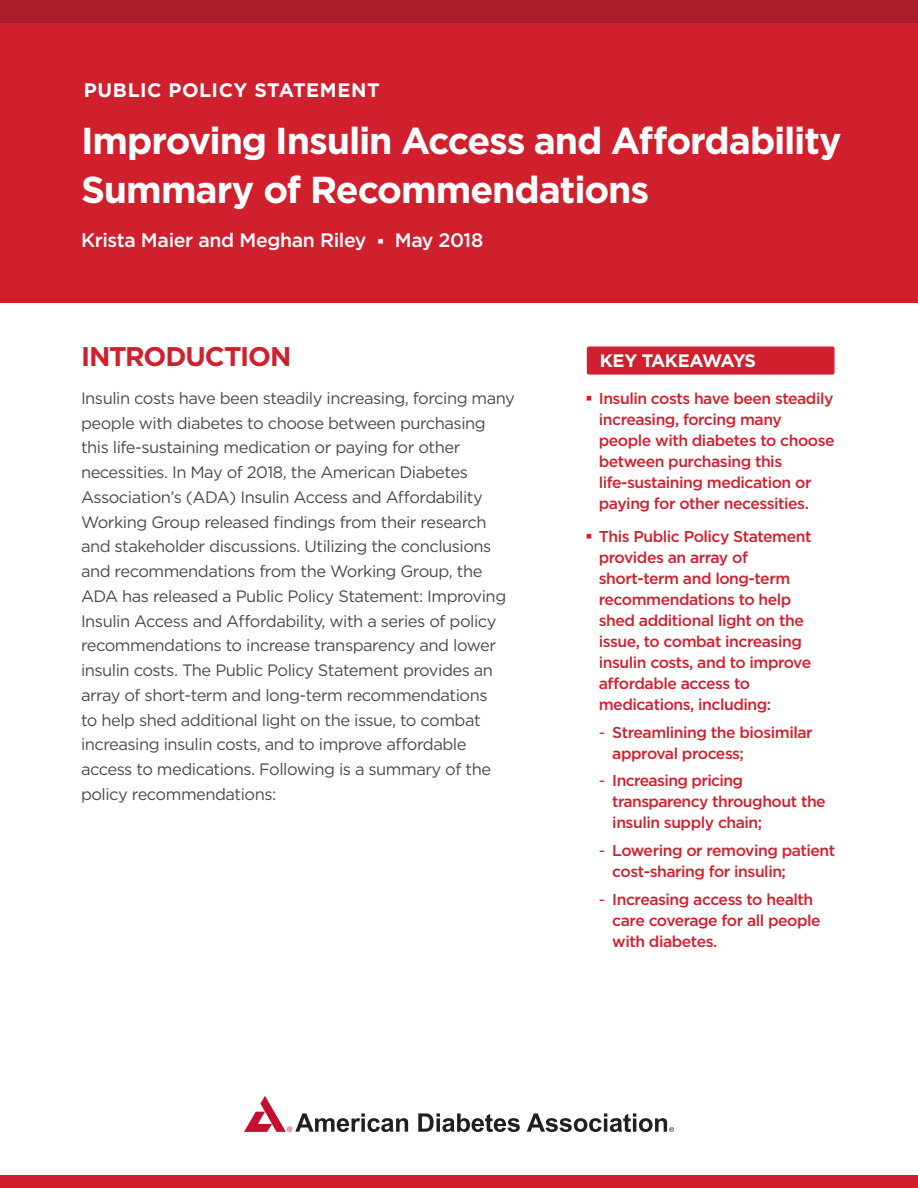
<style>
.page{position:relative;width:918px;height:1188px;background:#fff}
.page>*{position:absolute;margin:0;border:0;box-sizing:border-box;transform-origin:0 0}
.t1{font:700 37.5px/49.5px "Gotham";letter-spacing:-.03em;color:#fff}
.t2{font:700 27px "Gotham";letter-spacing:-.04em;color:#d0202e}
.t3{font:500 19.5px "Gotham";letter-spacing:-.02em;color:#fff}
.t4{font:700 19.5px "Gotham";letter-spacing:.025em;color:#fff}
.t5{font:700 18px "Gotham";letter-spacing:-.04em;color:#fff}
.t6{font:16.5px/24.8px "Gotham";letter-spacing:-.03em;color:#4b4c4d}
.t7{font:500 15.75px/21px "Gotham";letter-spacing:-.03em;color:#d0202e}
.s1{font-weight:400}
</style>
<div class="page">
<div style="left:0;top:0;width:918px;height:302px;background:#d0202e"></div>
<div style="left:0;top:1175px;width:918px;height:13px;background:#d0202e"></div>
<div style="left:587px;top:346px;width:248px;height:29px;background:#d0202e;border-radius:2px"></div>
<svg style="left:418px;top:1113px;width:102px;height:19px"></svg>
<svg style="left:244px;top:1096px;width:164px;height:36px"></svg>
<svg style="left:527px;top:1113px;width:147px;height:19px"></svg>
<div style="left:0;top:0;width:918px;height:22px;background:#aa1d2d"></div>
<p class="t4" style="left:84px;top:77px;width:297px">PUBLIC POLICY STATEMENT</p>
<h1 class="t1" style="left:81px;top:116px;width:762px">Improving Insulin Access and Affordability<br>Summary of Recommendations</h1>
<p class="t3" style="left:81px;top:228px;width:404px">Krista Maier and Meghan Riley ▪ May 2018</p>
<h2 class="t2" style="left:81px;top:338px;width:212px">INTRODUCTION</h2>
<p class="t6" style="left:81px;top:385px;width:436px">Insulin costs have been steadily increasing, forcing many people with diabetes to choose between purchasing this life-sustaining medication or paying for other necessities. In May of 2018, the American Diabetes Association’s (ADA) Insulin Access and Affordability Working Group released findings from their research and stakeholder discussions. Utilizing the conclusions and recommendations from the Working Group, the ADA has released a Public Policy Statement: Improving Insulin Access and Affordability, with a series of policy recommendations to increase transparency and lower insulin costs. The Public Policy Statement provides an array of short-term and long-term recommendations<br>to help shed additional light on the issue, to combat increasing insulin costs, and to improve affordable access to medications. Following is a summary of the policy recommendations:</p>
<p class="t5" style="left:600px;top:349px;width:158px">KEY TAKEAWAYS</p>
<p class="t7" style="left:599px;top:387px;width:237px">Insulin costs have been steadily increasing, forcing many people with diabetes to choose between purchasing this life-sustaining medication or paying for other necessities.</p>
<p class="t7" style="left:599px;top:526px;width:214px">This Public Policy Statement provides an array of short-term and long-term recommendations to help shed additional light on the issue, to combat increasing insulin costs, and to improve affordable access to medications, including:</p>
<p class="t7" style="left:612px;top:721px;width:202px;text-indent:-13px"><span class="s1">-</span> Streamlining the biosimilar approval process;</p>
<p class="t7" style="left:612px;top:770px;width:215px;text-indent:-13px"><span class="s1">-</span> Increasing pricing transparency throughout the insulin supply chain;</p>
<p class="t7" style="left:612px;top:840px;width:225px;text-indent:-13px"><span class="s1">-</span> Lowering or removing patient cost-sharing for insulin;</p>
<p class="t7" style="left:612px;top:889px;width:210px;text-indent:-13px"><span class="s1">-</span> Increasing access to health care coverage for all people with diabetes.</p>
</div>
